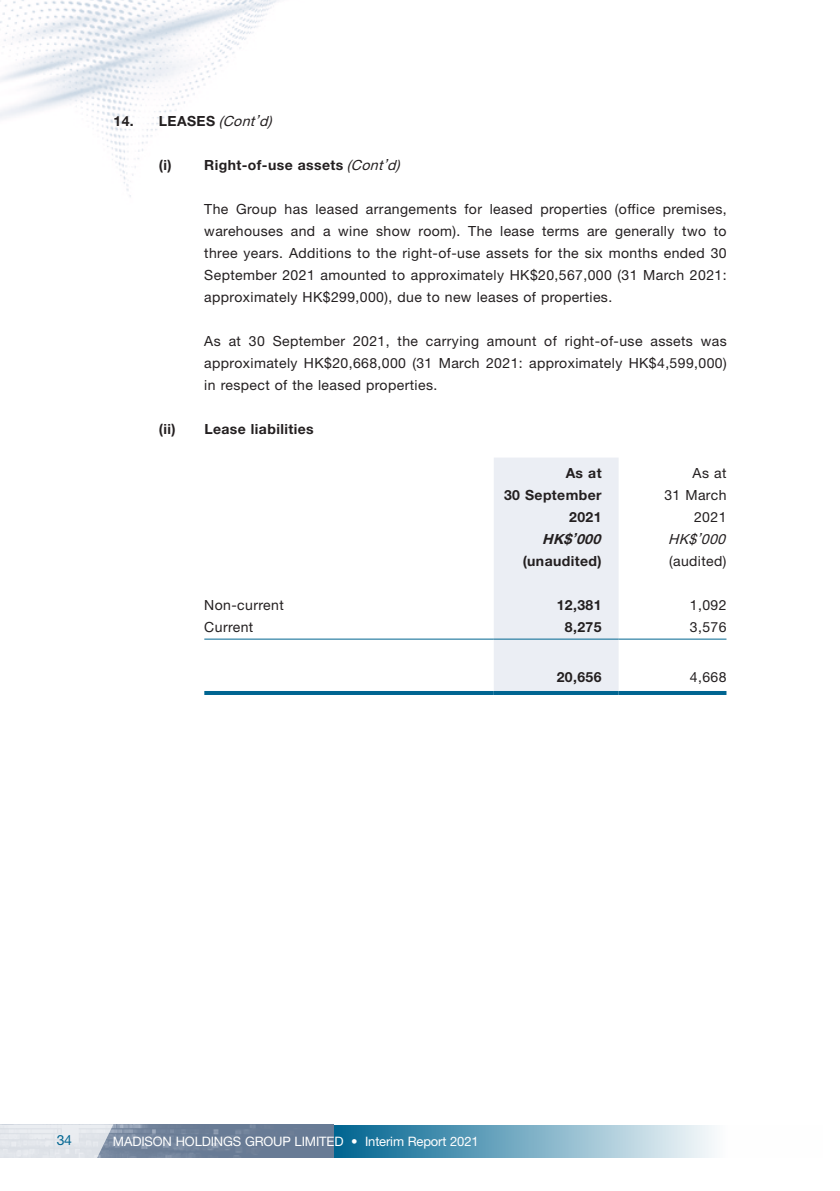
<style>
.page{position:relative;width:840px;height:1191px;background:#fff}
.page>*{position:absolute;margin:0;border:0;box-sizing:border-box;transform-origin:0 0}
.Notes{font:14px/22px "Helvetica Neue LT Std";letter-spacing:.03em;color:#231f20;text-align:justify}
.Notes_HD2{font:700 14px "Helvetica Neue LT Std";letter-spacing:.03em;color:#231f20}
.Notes-2{font:700 14px "Helvetica Neue LT Std";letter-spacing:.03em;color:#231f20}
.Notes_HD1{font:700 14px "Helvetica Neue LT Std";letter-spacing:.03em;color:#231f20}
.Notes-3{font:italic 700 14px "Helvetica Neue LT Std";color:#231f20}
.Notes-4{font:italic 14px "Helvetica Neue LT Std";color:#231f20}
.t1{font:14px "Helvetica Neue LT Std";color:#006591}
.t2{font:13px "Helvetica Neue LT Std";letter-spacing:-.01em;color:#fff}
.s1{font-weight:400;font-style:italic}
</style>
<div class="page">
<img style="left:0;top:0;width:279px;height:197px">
<svg style="left:333px;top:1125px;width:381px;height:32px;background:#79adc4"></svg>
<img style="left:115px;top:1125px;width:218px;height:32px">
<svg style="left:0;top:1124px;width:115px;height:34px;background:#dadee5"></svg>
<div style="left:493px;top:458px;width:125px;height:233px;background:#ebeef4"></div>
<hr style="left:204px;top:638px;width:289px;height:1px;background:#006591">
<hr style="left:493px;top:638px;width:125px;height:1px;background:#006591">
<hr style="left:618px;top:638px;width:108px;height:1px;background:#006591">
<hr style="left:204px;top:691px;width:289px;height:4px;background:#006591">
<hr style="left:493px;top:691px;width:125px;height:4px;background:#006591">
<hr style="left:618px;top:691px;width:108px;height:4px;background:#006591">
<p class="Notes_HD1" style="left:113px;top:112px;width:160px">14. LEASES <span class="s1">(Cont’d)</span></p>
<p class="Notes_HD2" style="left:159px;top:156px;width:242px">(i) Right-of-use assets <span class="s1">(Cont’d)</span></p>
<p class="Notes" style="left:204px;top:198px;width:523px">The Group has leased arrangements for leased properties (office premises, warehouses and a wine show room). The lease terms are generally two to three years. Additions to the right-of-use assets for the six months ended 30<br>September 2021 amounted to approximately HK$20,567,000 (31 March 2021: approximately HK$299,000), due to new leases of properties.</p>
<p class="Notes" style="left:204px;top:330px;width:523px">As at 30 September 2021, the carrying amount of right-of-use assets was approximately HK$20,668,000 (31 March 2021: approximately HK$4,599,000) in respect of the leased properties.</p>
<p class="Notes_HD2" style="left:159px;top:420px;width:18px">(ii)</p>
<p class="Notes_HD2" style="left:204px;top:420px;width:111px">Lease liabilities</p>
<p class="Notes-2" style="left:565px;top:464px;width:37px">As at</p>
<p class="Notes-2" style="left:503px;top:486px;width:99px">30 September</p>
<p class="Notes-2" style="left:569px;top:508px;width:34px">2021</p>
<p class="Notes" style="left:692px;top:462px;width:35px">As at</p>
<p class="Notes" style="left:664px;top:484px;width:64px">31 March</p>
<p class="Notes" style="left:693px;top:506px;width:34px">2021</p>
<p class="Notes-3" style="left:542px;top:530px;width:64px">HK$’000</p>
<p class="Notes-4" style="left:667px;top:530px;width:63px">HK$’000</p>
<p class="Notes-2" style="left:522px;top:552px;width:80px">(unaudited)</p>
<p class="Notes" style="left:668px;top:550px;width:59px">(audited)</p>
<p class="Notes" style="left:204px;top:594px;width:81px">Non-current</p>
<p class="Notes-2" style="left:556px;top:596px;width:46px">12,381</p>
<p class="Notes" style="left:689px;top:594px;width:38px">1,092</p>
<p class="Notes" style="left:204px;top:616px;width:51px">Current</p>
<p class="Notes-2" style="left:564px;top:618px;width:38px">8,275</p>
<p class="Notes" style="left:689px;top:616px;width:38px">3,576</p>
<p class="Notes-2" style="left:556px;top:668px;width:46px">20,656</p>
<p class="Notes" style="left:689px;top:666px;width:38px">4,668</p>
<p class="t1" style="left:57px;top:1132px;width:17px">34</p>
<p class="t2" style="left:113px;top:1133px;width:367px">MADISON HOLDINGS GROUP LIMITED • Interim Report 2021</p>
</div>
